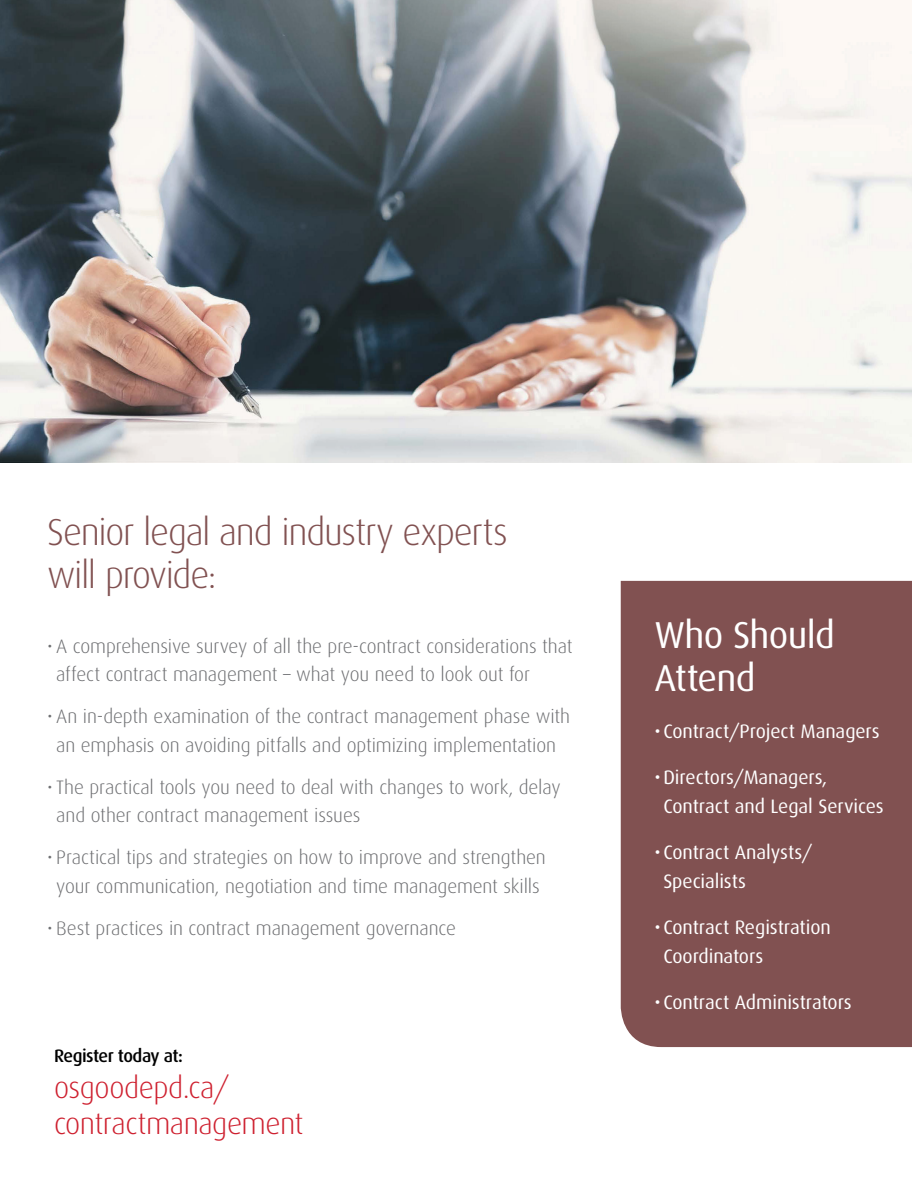
<style>
.page{position:relative;width:912px;height:1188px;background:#fff}
.page>*{position:absolute;margin:0;border:0;box-sizing:border-box;transform-origin:0 0}
.t1{font:300 37.5px/43.5px "Dax";letter-spacing:-.035em;color:#815151}
.t2{font:37.5px/43.5px "Dax";letter-spacing:-.015em;color:#fff}
.t3{font:300 30px/36px "Dax";letter-spacing:-.015em;color:#ce202f}
.t4{font:300 19.5px/28.5px "Dax";letter-spacing:-.005em;color:#6d6e71}
.t5{font:19.5px/28.5px "Dax";letter-spacing:-.005em;color:#fff}
.t6{font:500 18px "Dax";letter-spacing:-.03em;color:#000}
</style>
<div class="page">
<img style="left:0;top:0;width:911px;height:463px">
<div style="left:620px;top:581px;width:291px;height:466px;background:#815151"></div>
<p class="t1" style="left:47px;top:510px;width:462px">Senior legal and industry experts will provide:</p>
<p class="t4" style="left:56px;top:632px;width:517px;text-indent:-9px">• A comprehensive survey of all the pre-contract considerations that affect contract management – what you need to look out for</p>
<p class="t4" style="left:47px;top:702px;width:524px;text-align:center">• An in-depth examination of the contract management phase with an emphasis on avoiding pitfalls and optimizing implementation</p>
<p class="t4" style="left:56px;top:773px;width:505px;text-indent:-9px">• The practical tools you need to deal with changes to work, delay and other contract management issues</p>
<p class="t4" style="left:47px;top:843px;width:500px;text-align:center">• Practical tips and strategies on how to improve and strengthen your communication, negotiation and time management skills</p>
<p class="t4" style="left:47px;top:914px;width:410px">• Best practices in contract management governance</p>
<p class="t6" style="left:54px;top:1046px;width:130px">Register today at:</p>
<p class="t3" style="left:54px;top:1070px;width:251px">osgoodepd.ca/ contractmanagement</p>
<p class="t2" style="left:654px;top:614px;width:182px">Who Should<br>Attend</p>
<p class="t5" style="left:654px;top:717px;width:227px">• Contract/Project Managers</p>
<p class="t5" style="left:663px;top:764px;width:222px;text-indent:-9px">•Directors/Managers,<br>Contract and Legal Services</p>
<p class="t5" style="left:663px;top:839px;width:150px;text-indent:-9px">• Contract Analysts/<br>Specialists</p>
<p class="t5" style="left:663px;top:914px;width:169px;text-indent:-9px">• Contract Registration<br>Coordinators</p>
<p class="t5" style="left:654px;top:989px;width:199px">• Contract Administrators</p>
</div>
